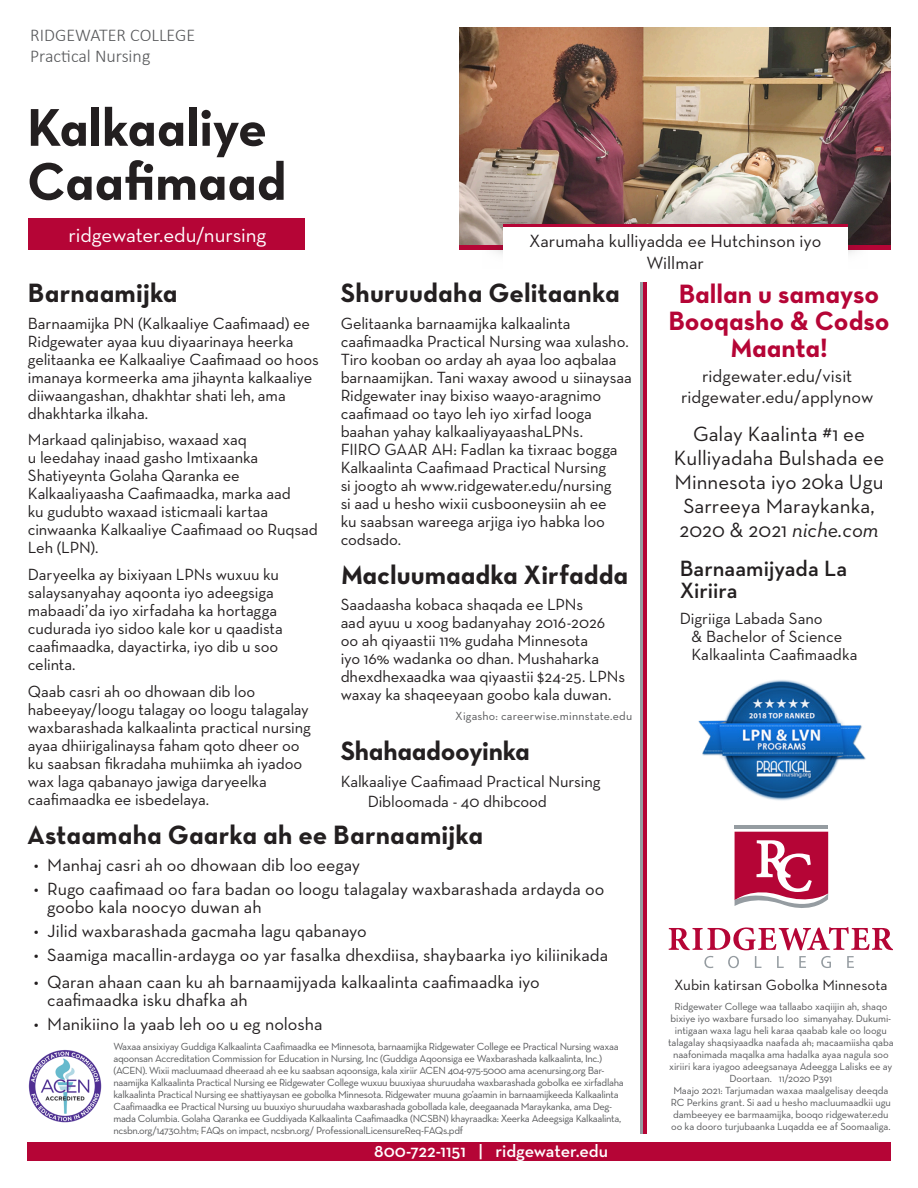
<style>
.page{position:relative;width:918px;height:1188px;background:#fff}
.page>*{position:absolute;margin:0;border:0;box-sizing:border-box;transform-origin:0 0}
.t1{font:54px/54px "Neutra Text Bold Alt";color:#231f20}
.t2{font:27px "Neutra Text Bold Alt";color:#231f20}
.t3{font:27px/27px "Neutra Text Bold Alt";color:#b50536;text-align:center}
.Bullets_in_Program_D{font:600 22.5px/22.5px "Neutra Text";color:#231f20}
.t4{font:21px/24px "Neutra Text";color:#231f20;text-align:center}
.t5{font:21px "Neutra Text";letter-spacing:-.005em;color:#fff}
.t6{font:18px/18px "Neutra Text";color:#231f20}
.t7{font:300 18px "Calibri";color:#57585a}
.t8{font:600 18px "Neutra Text";color:#fff}
.Bullets_in_Program_D-2{font:16.5px/18px "Neutra Text";letter-spacing:-.01em;color:#231f20}
.Indented_credential{font:16.5px "Neutra Text";letter-spacing:-.005em;color:#231f20}
.t9{font:15px "Neutra Text";color:#231f20}
.t10{font:12px "Neutra Text";letter-spacing:.015em;color:#57585a}
.t11{font:10.5px/12px "Neutra Text";letter-spacing:-.03em;color:#57585a}
.t12{font:10.5px/12px "Neutra Text";letter-spacing:-.01em;color:#57585a;text-align:center}
.s1{font-style:italic}
</style>
<div class="page">
<img style="left:459px;top:27px;width:432px;height:218px">
<div style="left:459px;top:245px;width:432px;height:5px;background:#b50536"></div>
<div style="left:480px;top:190px;width:391px;height:253px;background:#231f20;opacity:.21"></div>
<div style="left:503px;top:226px;width:345px;height:208px;background:#fff"></div>
<div style="left:815px;top:250px;width:65px;height:26px;background:#fff"></div>
<div style="left:459px;top:276px;width:421px;height:177px;background:#fff"></div>
<div style="left:470px;top:250px;width:65px;height:26px;background:#fff"></div>
<hr style="left:503px;top:224px;width:345px;height:3px;background:#b50536">
<div style="left:28px;top:219px;width:277px;height:31px;background:#b50536"></div>
<div style="left:27px;top:1143px;width:864px;height:18px;background:#b50536"></div>
<hr style="left:735px;top:825px;width:93px;height:3px;background:#959ca1">
<svg style="left:735px;top:832px;width:93px;height:76px"></svg>
<svg style="left:704px;top:956px;width:9px;height:12px"></svg>
<svg style="left:728px;top:956px;width:11px;height:12px"></svg>
<svg style="left:755px;top:956px;width:6px;height:12px"></svg>
<svg style="left:777px;top:956px;width:7px;height:12px"></svg>
<svg style="left:799px;top:956px;width:7px;height:12px"></svg>
<svg style="left:821px;top:956px;width:10px;height:12px"></svg>
<svg style="left:847px;top:956px;width:7px;height:12px"></svg>
<svg style="left:669px;top:927px;width:224px;height:23px"></svg>
<hr style="left:641px;top:283px;width:3px;height:851px;background:#959ca1">
<hr style="left:644px;top:283px;width:3px;height:851px;background:#b50536">
<img style="left:28px;top:1050px;width:74px;height:73px">
<img style="left:698px;top:680px;width:168px;height:121px">
<p class="t7" style="left:30px;top:23px;width:166px">RIDGEWATER COLLEGE</p>
<p class="t7" style="left:30px;top:45px;width:122px">Practical Nursing</p>
<p class="t1" style="left:27px;top:99px;width:261px">Kalkaaliye<br>Caafimaad</p>
<p class="t5" style="left:68px;top:222px;width:199px">ridgewater.edu/nursing</p>
<p class="t2" style="left:28px;top:276px;width:151px">Barnaamijka</p>
<p class="Bullets_in_Program_D-2" style="left:28px;top:314px;width:292px">Barnaamijka PN (Kalkaaliye Caafimaad) ee Ridgewater ayaa kuu diyaarinaya heerka gelitaanka ee Kalkaaliye Caafimaad oo hoos imanaya kormeerka ama jihaynta kalkaaliye diiwaangashan, dhakhtar shati leh, ama dhakhtarka ilkaha.</p>
<p class="Bullets_in_Program_D-2" style="left:28px;top:431px;width:292px">Markaad qalinjabiso, waxaad xaq<br>u leedahay inaad gasho Imtixaanka<br>Shatiyeynta Golaha Qaranka ee<br>Kalkaaliyaasha Caafimaadka, marka aad<br>ku gudubto waxaad isticmaali kartaa cinwaanka Kalkaaliye Caafimaad oo Ruqsad<br>Leh (LPN).</p>
<p class="Bullets_in_Program_D-2" style="left:28px;top:565px;width:256px">Daryeelka ay bixiyaan LPNs wuxuu ku salaysanyahay aqoonta iyo adeegsiga mabaadi’da iyo xirfadaha ka hortagga cudurada iyo sidoo kale kor u qaadista caafimaadka, dayactirka, iyo dib u soo celinta.</p>
<p class="Bullets_in_Program_D-2" style="left:28px;top:682px;width:285px">Qaab casri ah oo dhowaan dib loo habeeyay/loogu talagay oo loogu talagalay waxbarashada kalkaalinta practical nursing ayaa dhiirigalinaysa faham qoto dheer oo ku saabsan fikradaha muhiimka ah iyadoo wax laga qabanayo jawiga daryeelka caafimaadka ee isbedelaya.</p>
<p class="t6" style="left:529px;top:230px;width:294px;line-height:21.6px;text-align:center">Xarumaha kulliyadda ee Hutchinson iyo<br>Willmar</p>
<p class="t2" style="left:341px;top:276px;width:281px">Shuruudaha Gelitaanka</p>
<p class="Bullets_in_Program_D-2" style="left:341px;top:314px;width:293px">Gelitaanka barnaamijka kalkaalinta caafimaadka Practical Nursing waa xulasho.<br>Tiro kooban oo arday ah ayaa loo aqbalaa barnaamijkan. Tani waxay awood u siinaysaa Ridgewater inay bixiso waayo-aragnimo caafimaad oo tayo leh iyo xirfad looga baahan yahay kalkaaliyayaashaLPNs.<br>FIIRO GAAR AH: Fadlan ka tixraac bogga Kalkaalinta Caafimaad Practical Nursing<br>si joogto ah www.ridgewater.edu/nursing<br>si aad u hesho wixii cusbooneysiin ah ee<br>ku saabsan wareega arjiga iyo habka loo codsado.</p>
<p class="t2" style="left:341px;top:558px;width:289px">Macluumaadka Xirfadda</p>
<p class="Bullets_in_Program_D-2" style="left:341px;top:596px;width:286px">Saadaasha kobaca shaqada ee LPNs<br>aad ayuu u xoog badanyahay 2016-2026 oo ah qiyaastii 11% gudaha Minnesota<br>iyo 16% wadanka oo dhan. Mushaharka dhexdhexaadka waa qiyaastii $24-25. LPNs waxay ka shaqeeyaan goobo kala duwan.</p>
<p class="t10" style="left:455px;top:709px;width:179px">Xigasho: careerwise.minnstate.edu</p>
<p class="t2" style="left:341px;top:734px;width:191px">Shahaadooyinka</p>
<p class="Bullets_in_Program_D-2" style="left:341px;top:772px;width:261px">Kalkaaliye Caafimaad Practical Nursing</p>
<p class="Indented_credential" style="left:368px;top:792px;width:181px">Dibloomada - 40 dhibcood</p>
<p class="t3" style="left:668px;top:279px;width:223px">Ballan u samayso<br>Booqasho &amp; Codso<br>Maanta!</p>
<p class="t6" style="left:702px;top:367px;width:152px">ridgewater.edu/visit</p>
<p class="t6" style="left:681px;top:388px;width:194px">ridgewater.edu/applynow</p>
<p class="t4" style="left:674px;top:422px;width:212px">Galay Kaalinta #1 ee<br>Kulliyadaha Bulshada ee<br>Minnesota iyo 20ka Ugu<br>Sarreeya Maraykanka,<br>2020 &amp; 2021 <span class="s1">niche.com</span></p>
<p class="Bullets_in_Program_D" style="left:680px;top:557px;width:169px">Barnaamijyada La<br>Xiriira</p>
<p class="Bullets_in_Program_D-2" style="left:691px;top:609px;width:168px;text-indent:-12px">Digriiga Labada Sano<br>&amp; Bachelor of Science<br>Kalkaalinta Caafimaadka</p>
<p class="t2" style="left:27px;top:818px;width:458px">Astaamaha Gaarka ah ee Barnaamijka</p>
<p class="t6" style="left:34px;top:856px;width:328px">• Manhaj casri ah oo dhowaan dib loo eegay</p>
<p class="t6" style="left:47px;top:880px;width:559px;text-indent:-14px">• Rugo caafimaad oo fara badan oo loogu talagalay waxbarashada ardayda oo goobo kala noocyo duwan ah</p>
<p class="t6" style="left:34px;top:921px;width:335px">• Jilid waxbarashada gacmaha lagu qabanayo</p>
<p class="t6" style="left:34px;top:945px;width:576px">• Saamiga macallin-ardayga oo yar fasalka dhexdiisa, shaybaarka iyo kiliinikada</p>
<p class="t6" style="left:47px;top:972px;width:494px;text-indent:-14px">• Qaran ahaan caan ku ah barnaamijyada kalkaalinta caafimaadka iyo caafimaadka isku dhafka ah</p>
<p class="t6" style="left:34px;top:1014px;width:290px">• Manikiino la yaab leh oo u eg nolosha</p>
<p class="t11" style="left:113px;top:1041px;width:512px">Waxaa ansixiyay Guddiga Kalkaalinta Caafimaadka ee Minnesota, barnaamijka Ridgewater College ee Practical Nursing waxaa aqoonsan Accreditation Commission for Education in Nursing, Inc (Guddiga Aqoonsiga ee Waxbarashada kalkaalinta, Inc.) (ACEN). Wixii macluumaad dheeraad ah ee ku saabsan aqoonsiga, kala xiriir ACEN 404-975-5000 ama acenursing.org Bar&shy;naamijka Kalkaalinta Practical Nursing ee Ridgewater College wuxuu buuxiyaa shuruudaha waxbarashada gobolka ee xirfadlaha kalkaalinta Practical Nursing ee shattiyaysan ee gobolka Minnesota. Ridgewater muuna go’aamin in barnaamijkeeda Kalkaalinta Caafimaadka ee Practical Nursing uu buuxiyo shuruudaha waxbarashada gobollada kale, deegaanada Maraykanka, ama Deg&shy;mada Columbia. Golaha Qaranka ee Guddiyada Kalkaalinta Caafimaadka (NCSBN) khayraadka: Xeerka Adeegsiga Kalkaalinta, ncsbn.org/14730.htm; FAQs on impact, ncsbn.org/ ProfessionalLicensureReq-FAQs.pdf</p>
<p class="t8" style="left:374px;top:1139px;width:235px">800-722-1151 | ridgewater.edu</p>
<p class="t9" style="left:674px;top:976px;width:215px">Xubin katirsan Gobolka Minnesota</p>
<p class="t12" style="left:668px;top:1001px;width:227px">Ridgewater College waa tallaabo xaqiijin ah, shaqo bixiye iyo waxbare fursado loo simanyahay. Dukumi&shy;intigaan waxa lagu heli karaa qaabab kale oo loogu talagalay shaqsiyaadka naafada ah; macaamiisha qaba naafonimada maqalka ama hadalka ayaa nagula soo xiriiri kara iyagoo adeegsanaya Adeegga Lalisks ee ay Doortaan. 11/2020 P391</p>
<p class="t12" style="left:671px;top:1085px;width:222px;text-align:left">Maajo 2021: Tarjumadan waxaa maalgelisay deeqda RC Perkins grant. Si aad u hesho macluumaadkii ugu dambeeyey ee barmaamijka, booqo ridgewater.edu oo ka dooro turjubaanka Luqadda ee af Soomaaliga.</p>
</div>
